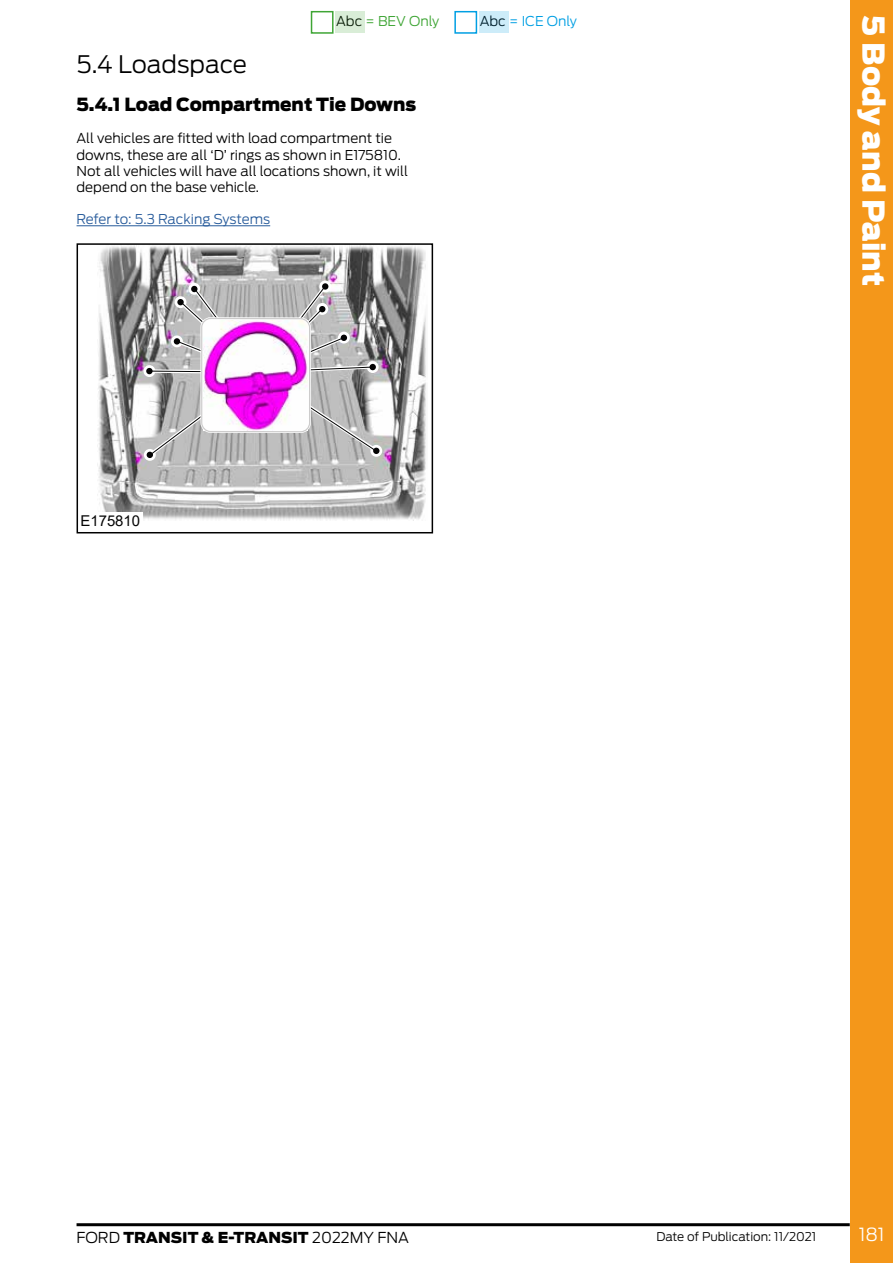
<style>
.page{position:relative;width:893px;height:1263px;background:#fff}
.page>*{position:absolute;margin:0;border:0;box-sizing:border-box;transform-origin:0 0}
.t1{font:900 30px "Ford Antenna";color:#fff}
.t2{font:300 24px "Ford Antenna";letter-spacing:-.005em;color:#000}
.t3{font:900 18px "Ford Antenna";color:#000}
.t4{font:300 18px "Ford Antenna";color:#fff}
.t5{font:900 15px "Ford Antenna";color:#000}
.t6{font:14.85px "Arial";color:#040404}
.t7{font:300 13.5px/16.2px "Ford Antenna";color:#000}
.t8{font:300 13.5px "Ford Antenna";letter-spacing:-.01em;color:#275b9b}
.t9{font:300 13.5px "Ford Antenna";color:#3fa535}
.t10{font:300 13.5px "Ford Antenna";color:#009fe3}
.t11{font:300 12px "Ford Antenna";color:#000}
.s1{color:#000}
.s2{font-weight:300}
</style>
<div class="page">
<div style="left:311px;top:11px;width:23px;height:23px;border:2px solid #3fa535"></div>
<div style="left:336px;top:12px;width:29px;height:21px;background:#d9edd7"></div>
<div style="left:454px;top:11px;width:23px;height:23px;border:2px solid #009fe3"></div>
<div style="left:479px;top:12px;width:29px;height:21px;background:#cdecf9"></div>
<hr style="left:77px;top:1223px;width:773px;height:3px;background:#000">
<div style="left:850px;top:0;width:43px;height:1263px;background:#f4971a"></div>
<hr style="left:77px;top:225px;width:193px;height:1px;background:#275b9b">
<img style="left:97px;top:246px;width:329px;height:274px">
<div style="left:97px;top:512px;width:45px;height:14px;background:#fff"></div>
<svg style="left:143px;top:365px;width:12px;height:12px"></svg>
<div style="left:319px;top:281px;width:12px;height:11px;background:#fff;border-radius:50%"></div>
<div style="left:370px;top:445px;width:12px;height:12px;background:#fff;border-radius:50%"></div>
<svg style="left:145px;top:282px;width:236px;height:178px;background:#b1b0b1"></svg>
<div style="left:200px;top:317px;width:111px;height:116px;border:3px solid #fff;border-radius:9px"></div>
<img style="left:204px;top:320px;width:103px;height:110px">
<div style="left:201px;top:318px;width:109px;height:114px;border:1px solid #cdcccc;border-radius:9px"></div>
<div style="left:77px;top:243px;width:356px;height:290px;border:2px solid #000"></div>
<p class="t9" style="left:336px;top:10px;width:105px"><span class="s1">Abc</span> = BEV Only</p>
<p class="t10" style="left:480px;top:10px;width:99px"><span class="s1">Abc</span> = ICE Only</p>
<h2 class="t2" style="left:77px;top:44px;width:172px">5.4 Loadspace</h2>
<h3 class="t3" style="left:77px;top:88px;width:341px">5.4.1 Load Compartment Tie Downs</h3>
<p class="t7" style="left:77px;top:129px;width:333px">All vehicles are fitted with load compartment tie downs, these are all ‘D’ rings as shown in E175810.<br>Not all vehicles will have all locations shown, it will depend on the base vehicle.</p>
<p class="t8" style="left:77px;top:208px;width:195px">Refer to: 5.3 Racking Systems</p>
<p class="t6" style="left:80px;top:510px;width:61px">E175810</p>
<h1 class="t1" style="left:901px;top:15px;width:272px;rotate:90deg">5 Body and Paint</h1>
<p class="t5" style="left:77px;top:1223px;width:334px"><span class="s2">FORD</span> TRANSIT &amp; E-TRANSIT <span class="s2">2022MY FNA</span></p>
<p class="t11" style="left:656px;top:1226px;width:161px">Date of Publication: 11/2021</p>
<h3 class="t4" style="left:859px;top:1219px;width:27px">181</h3>
</div>
